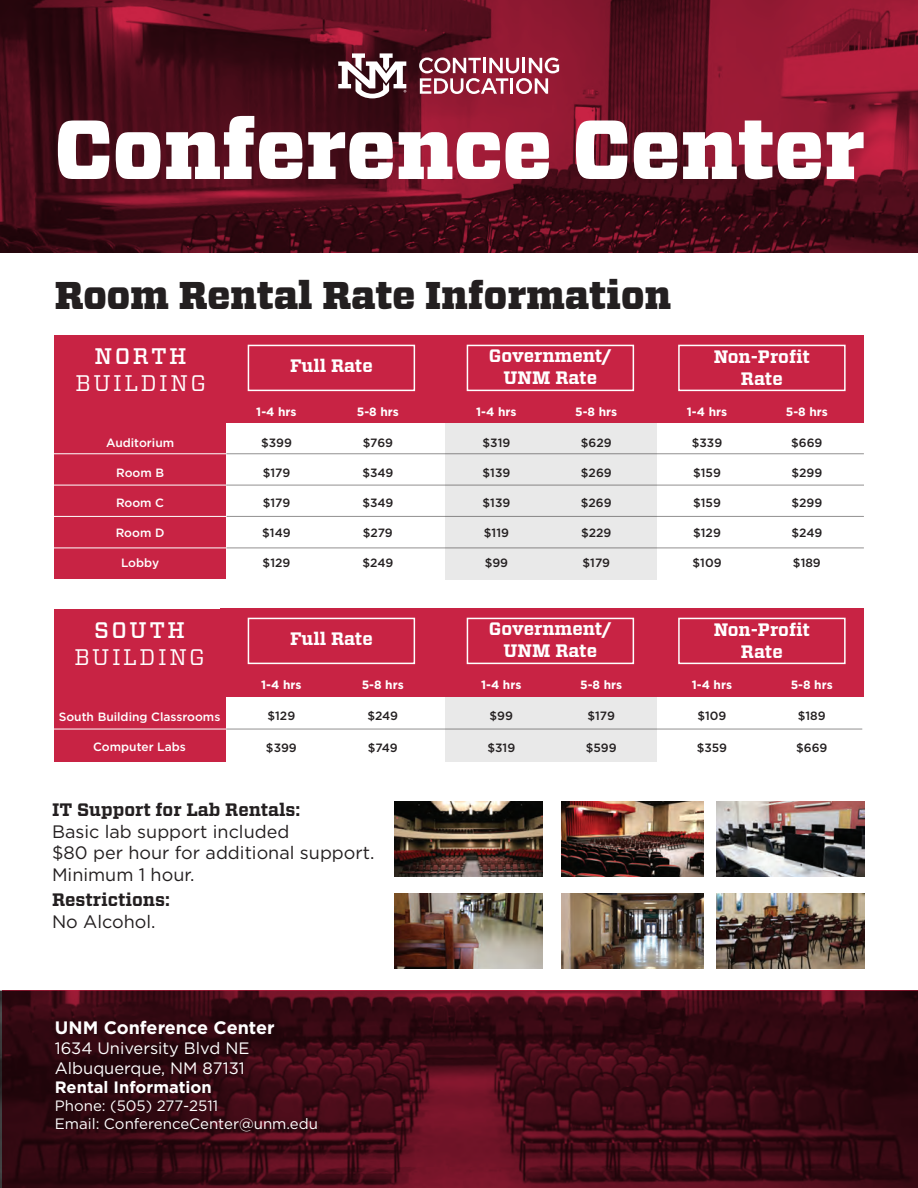
<style>
.page{position:relative;width:918px;height:1188px;background:#fff}
.page>*{position:absolute;margin:0;border:0;box-sizing:border-box;transform-origin:0 0}
.t1{font:900 83.55px "Vitesse";color:#fff}
.t2{font:900 38.7px "Vitesse";color:#231f20}
.t3{font:22.5px "Vitesse";letter-spacing:.11em;color:#fff}
.t4{font:500 22.5px "Vitesse";letter-spacing:.11em;color:#fff}
.t5{font:700 18px/21.6px "Vitesse";color:#fff;text-align:center}
.t6{font:18px/21.6px "Gotham";color:#231f20}
.t7{font:700 18px "Vitesse";color:#231f20}
.t8{font:700 18px "Gotham";color:#fff}
.t9{font:16.5px/19.8px "Gotham";color:#fff}
.t10{font:700 16.5px "Gotham";color:#fff}
.t11{font:15px/18px "Gotham";color:#fff}
.t12{font:500 12px "Gotham";color:#231f20}
.t13{font:700 12px "Gotham";color:#fff}
.t14{font:500 12px "Gotham";color:#fff}
</style>
<div class="page">
<div style="left:445px;top:697px;width:211px;height:64px;background:#e9e9e9"></div>
<div style="left:214px;top:335px;width:650px;height:87px;background:#c82344"></div>
<div style="left:54px;top:335px;width:172px;height:244px;background:#c82344"></div>
<div style="left:221px;top:609px;width:643px;height:88px;background:#c82344"></div>
<div style="left:54px;top:609px;width:172px;height:152px;background:#c82344"></div>
<img style="left:0;top:0;width:918px;height:253px">
<svg style="left:419px;top:58px;width:140px;height:36px"></svg>
<svg style="left:338px;top:53px;width:68px;height:45px"></svg>
<div style="left:248px;top:345px;width:167px;height:46px;border:2px solid #fff"></div>
<div style="left:248px;top:618px;width:167px;height:46px;border:2px solid #fff"></div>
<div style="left:467px;top:345px;width:167px;height:46px;border:2px solid #fff"></div>
<div style="left:467px;top:618px;width:167px;height:46px;border:2px solid #fff"></div>
<div style="left:678px;top:345px;width:168px;height:46px;border:2px solid #fff"></div>
<div style="left:678px;top:618px;width:168px;height:46px;border:2px solid #fff"></div>
<hr style="left:226px;top:453px;width:638px;height:1px;background:#231f20">
<hr style="left:225px;top:485px;width:639px;height:1px;background:#231f20">
<hr style="left:226px;top:516px;width:638px;height:1px;background:#231f20">
<hr style="left:226px;top:548px;width:638px;height:1px;background:#231f20">
<hr style="left:53px;top:453px;width:174px;height:1px;background:#fff">
<hr style="left:53px;top:485px;width:174px;height:1px;background:#fff">
<hr style="left:53px;top:516px;width:174px;height:1px;background:#fff">
<hr style="left:53px;top:548px;width:174px;height:1px;background:#fff">
<hr style="left:226px;top:729px;width:636px;height:1px;background:#231f20">
<hr style="left:53px;top:729px;width:173px;height:1px;background:#fff">
<img style="left:0;top:991px;width:918px;height:197px">
<div style="left:445px;top:423px;width:211px;height:156px;background:#e9e9e9"></div>
<img style="left:395px;top:802px;width:148px;height:75px">
<img style="left:561px;top:802px;width:143px;height:75px">
<img style="left:717px;top:802px;width:148px;height:75px">
<img style="left:717px;top:893px;width:148px;height:75px">
<img style="left:561px;top:893px;width:143px;height:75px">
<img style="left:395px;top:893px;width:148px;height:75px">
<h1 class="t1" style="left:55px;top:94px;width:811px">Conference Center</h1>
<h2 class="t2" style="left:55px;top:269px;width:618px">Room Rental Rate Information</h2>
<h3 class="t4" style="left:95px;top:342px;width:94px">NORTH</h3>
<h3 class="t3" style="left:75px;top:368px;width:132px">BUILDING</h3>
<h3 class="t5" style="left:290px;top:356px;width:84px">Full Rate</h3>
<h3 class="t5" style="left:489px;top:345px;width:125px">Government/<br>UNM Rate</h3>
<h3 class="t5" style="left:714px;top:346px;width:98px">Non-Profit<br>Rate</h3>
<p class="t14" style="left:106px;top:435px;width:70px">Auditorium</p>
<p class="t14" style="left:116px;top:465px;width:49px">Room B</p>
<p class="t14" style="left:116px;top:495px;width:50px">Room C</p>
<p class="t14" style="left:116px;top:525px;width:50px">Room D</p>
<p class="t14" style="left:121px;top:555px;width:40px">Lobby</p>
<h3 class="t4" style="left:94px;top:615px;width:92px">SOUTH</h3>
<h3 class="t3" style="left:74px;top:641px;width:132px">BUILDING</h3>
<p class="t14" style="left:59px;top:709px;width:163px">South Building Classrooms</p>
<p class="t14" style="left:93px;top:739px;width:94px">Computer Labs</p>
<p class="t13" style="left:256px;top:404px;width:42px">1-4 hrs</p>
<p class="t13" style="left:357px;top:404px;width:44px">5-8 hrs</p>
<p class="t13" style="left:476px;top:404px;width:42px">1-4 hrs</p>
<p class="t13" style="left:575px;top:404px;width:44px">5-8 hrs</p>
<p class="t13" style="left:687px;top:404px;width:42px">1-4 hrs</p>
<p class="t13" style="left:786px;top:404px;width:44px">5-8 hrs</p>
<p class="t12" style="left:261px;top:435px;width:32px">$399</p>
<p class="t12" style="left:363px;top:435px;width:32px">$769</p>
<p class="t12" style="left:483px;top:435px;width:29px">$319</p>
<p class="t12" style="left:581px;top:435px;width:32px">$629</p>
<p class="t12" style="left:692px;top:435px;width:32px">$339</p>
<p class="t12" style="left:791px;top:435px;width:33px">$669</p>
<p class="t12" style="left:263px;top:465px;width:29px">$179</p>
<p class="t12" style="left:362px;top:465px;width:33px">$349</p>
<p class="t12" style="left:483px;top:465px;width:29px">$139</p>
<p class="t12" style="left:581px;top:465px;width:32px">$269</p>
<p class="t12" style="left:693px;top:465px;width:29px">$159</p>
<p class="t12" style="left:791px;top:465px;width:32px">$299</p>
<p class="t12" style="left:263px;top:495px;width:29px">$179</p>
<p class="t12" style="left:362px;top:495px;width:33px">$349</p>
<p class="t12" style="left:483px;top:495px;width:29px">$139</p>
<p class="t12" style="left:581px;top:495px;width:32px">$269</p>
<p class="t12" style="left:693px;top:495px;width:29px">$159</p>
<p class="t12" style="left:791px;top:495px;width:32px">$299</p>
<p class="t12" style="left:262px;top:525px;width:30px">$149</p>
<p class="t12" style="left:363px;top:525px;width:31px">$279</p>
<p class="t12" style="left:484px;top:525px;width:27px">$119</p>
<p class="t12" style="left:581px;top:525px;width:32px">$229</p>
<p class="t12" style="left:693px;top:525px;width:29px">$129</p>
<p class="t12" style="left:792px;top:525px;width:32px">$249</p>
<p class="t12" style="left:263px;top:555px;width:29px">$129</p>
<p class="t12" style="left:363px;top:555px;width:32px">$249</p>
<p class="t12" style="left:485px;top:555px;width:25px">$99</p>
<p class="t12" style="left:583px;top:555px;width:29px">$179</p>
<p class="t12" style="left:693px;top:555px;width:31px">$109</p>
<p class="t12" style="left:793px;top:555px;width:29px">$189</p>
<h3 class="t5" style="left:290px;top:629px;width:84px">Full Rate</h3>
<h3 class="t5" style="left:489px;top:618px;width:125px">Government/<br>UNM Rate</h3>
<h3 class="t5" style="left:714px;top:619px;width:98px">Non-Profit<br>Rate</h3>
<p class="t13" style="left:261px;top:676px;width:42px">1-4 hrs</p>
<p class="t13" style="left:362px;top:676px;width:44px">5-8 hrs</p>
<p class="t13" style="left:481px;top:676px;width:42px">1-4 hrs</p>
<p class="t13" style="left:580px;top:676px;width:44px">5-8 hrs</p>
<p class="t13" style="left:692px;top:676px;width:42px">1-4 hrs</p>
<p class="t13" style="left:791px;top:676px;width:44px">5-8 hrs</p>
<p class="t12" style="left:268px;top:708px;width:29px">$129</p>
<p class="t12" style="left:367px;top:708px;width:32px">$249</p>
<p class="t12" style="left:490px;top:708px;width:25px">$99</p>
<p class="t12" style="left:587px;top:708px;width:29px">$179</p>
<p class="t12" style="left:697px;top:708px;width:31px">$109</p>
<p class="t12" style="left:798px;top:708px;width:29px">$189</p>
<p class="t12" style="left:266px;top:740px;width:32px">$399</p>
<p class="t12" style="left:368px;top:740px;width:31px">$749</p>
<p class="t12" style="left:487px;top:740px;width:29px">$319</p>
<p class="t12" style="left:586px;top:740px;width:32px">$599</p>
<p class="t12" style="left:697px;top:740px;width:32px">$359</p>
<p class="t12" style="left:796px;top:740px;width:33px">$669</p>
<h3 class="t7" style="left:52px;top:798px;width:250px">IT Support for Lab Rentals:</h3>
<h3 class="t6" style="left:52px;top:820px;width:324px">Basic lab support included<br>$80 per hour for additional support.<br>Minimum 1 hour.</h3>
<h3 class="t7" style="left:52px;top:888px;width:119px">Restrictions:</h3>
<h3 class="t6" style="left:52px;top:910px;width:105px">No Alcohol.</h3>
<h3 class="t8" style="left:55px;top:1016px;width:221px">UNM Conference Center</h3>
<h3 class="t9" style="left:55px;top:1038px;width:196px">1634 University Blvd NE<br>Albuquerque, NM 87131</h3>
<h3 class="t10" style="left:55px;top:1077px;width:158px">Rental Information</h3>
<p class="t11" style="left:55px;top:1097px;width:265px">Phone: (505) 277-2511<br>Email: ConferenceCenter@unm.edu</p>
</div>
